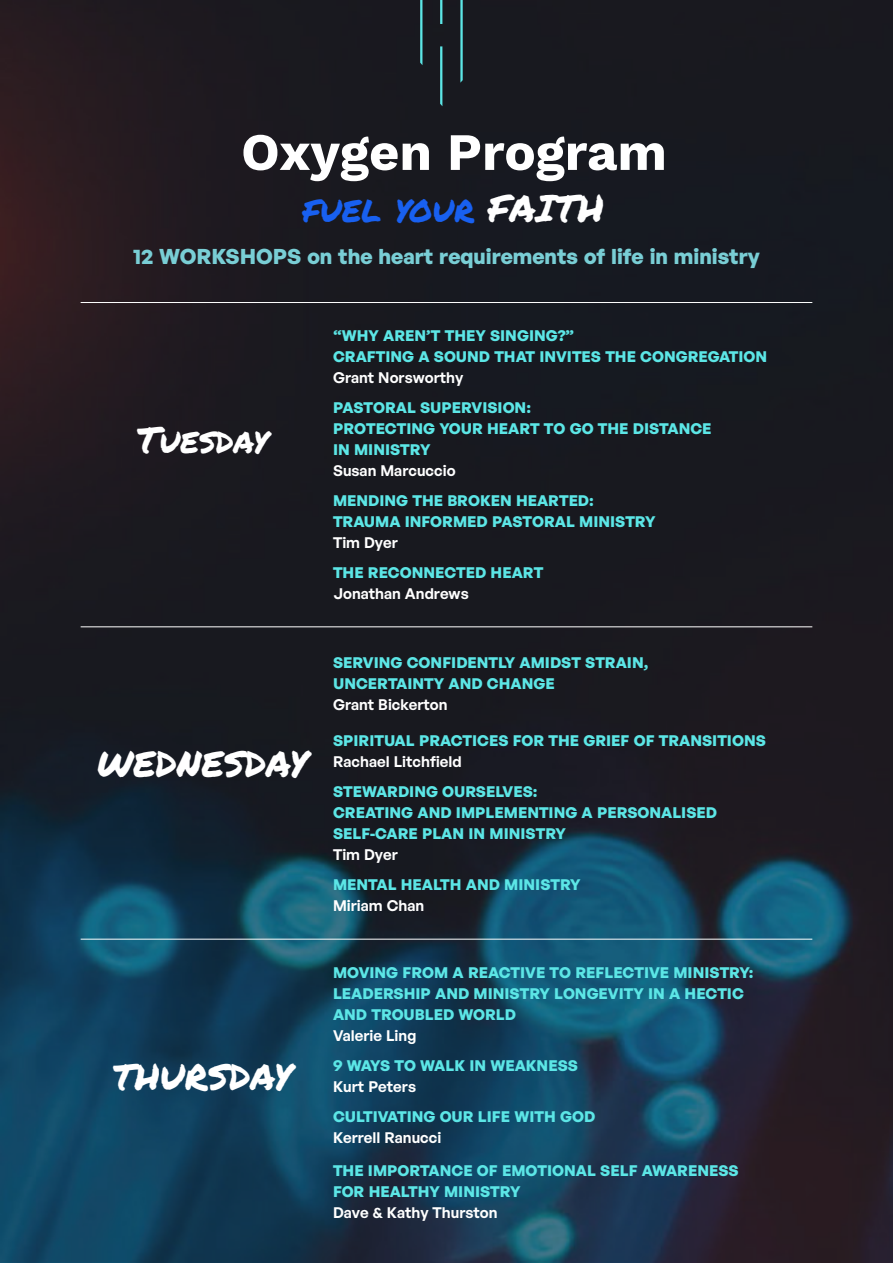
<style>
.page{position:relative;width:893px;height:1263px;background:#fff}
.page>*{position:absolute;margin:0;border:0;box-sizing:border-box;transform-origin:0 0}
.t1{font:700 52.5px "Work Sans";color:#fff}
.t2{font:37.5px "Permanent Marker";color:#1860f0}
.t3{font:36px "Permanent Marker";color:#fff}
.t4{font:700 21px "General Sans";color:#79ced5}
.t5{font:700 15px/21px "General Sans";color:#5ce6e6}
.t6{font:600 15px "General Sans";color:#fff}
.s1{color:#fff}
</style>
<div class="page">
<img style="left:0;top:0;width:893px;height:1263px">
<hr style="left:81px;top:302px;width:731px;height:1px;background:#fff">
<hr style="left:81px;top:627px;width:731px;height:1px;background:#fff">
<hr style="left:81px;top:939px;width:731px;height:1px;background:#fff">
<svg style="left:420px;top:0;width:43px;height:106px;background:#1f3035"></svg>
<h1 class="t1" style="left:241px;top:121px;width:427px">Oxygen Program</h1>
<h2 class="t2" style="left:303px;top:188px;width:302px">fuel your <span class="s1">FAITH</span></h2>
<h3 class="t4" style="left:133px;top:243px;width:628px">12 WORKSHOPS on the heart requirements of life in ministry</h3>
<h3 class="t3" style="left:137px;top:419px;width:132px">Tuesday</h3>
<p class="t5" style="left:333px;top:325px;width:436px">“WHY AREN’T THEY SINGING?”<br>CRAFTING A SOUND THAT INVITES THE CONGREGATION</p>
<p class="t6" style="left:333px;top:368px;width:132px">Grant Norsworthy</p>
<p class="t5" style="left:333px;top:397px;width:380px">PASTORAL SUPERVISION:<br>PROTECTING YOUR HEART TO GO THE DISTANCE<br>IN MINISTRY</p>
<p class="t6" style="left:333px;top:461px;width:124px">Susan Marcuccio</p>
<p class="t5" style="left:333px;top:490px;width:324px">MENDING THE BROKEN HEARTED:<br>TRAUMA INFORMED PASTORAL MINISTRY</p>
<p class="t6" style="left:333px;top:533px;width:66px">Tim Dyer</p>
<p class="t5" style="left:333px;top:562px;width:212px">THE RECONNECTED HEART</p>
<p class="t6" style="left:333px;top:584px;width:137px">Jonathan Andrews</p>
<h3 class="t3" style="left:97px;top:744px;width:212px">WEDNESDAY</h3>
<p class="t5" style="left:333px;top:652px;width:317px">SERVING CONFIDENTLY AMIDST STRAIN,<br>UNCERTAINTY AND CHANGE</p>
<p class="t6" style="left:333px;top:695px;width:116px">Grant Bickerton</p>
<p class="t5" style="left:333px;top:730px;width:434px">SPIRITUAL PRACTICES FOR THE GRIEF OF TRANSITIONS</p>
<p class="t6" style="left:333px;top:752px;width:130px">Rachael Litchfield</p>
<p class="t5" style="left:333px;top:781px;width:385px">STEWARDING OURSELVES:<br>CREATING AND IMPLEMENTING A PERSONALISED<br>SELF-CARE PLAN IN MINISTRY</p>
<p class="t6" style="left:333px;top:845px;width:66px">Tim Dyer</p>
<p class="t5" style="left:333px;top:874px;width:249px">MENTAL HEALTH AND MINISTRY</p>
<p class="t6" style="left:333px;top:896px;width:93px">Miriam Chan</p>
<h3 class="t3" style="left:113px;top:1056px;width:181px">THURSDAY</h3>
<p class="t5" style="left:333px;top:961px;width:422px">MOVING FROM A REACTIVE TO REFLECTIVE MINISTRY:<br>LEADERSHIP AND MINISTRY LONGEVITY IN A HECTIC<br>AND TROUBLED WORLD</p>
<p class="t6" style="left:333px;top:1025px;width:85px">Valerie Ling</p>
<p class="t5" style="left:333px;top:1054px;width:246px">9 WAYS TO WALK IN WEAKNESS</p>
<p class="t6" style="left:333px;top:1076px;width:85px">Kurt Peters</p>
<p class="t5" style="left:333px;top:1105px;width:264px">CULTIVATING OUR LIFE WITH GOD</p>
<p class="t6" style="left:333px;top:1127px;width:110px">Kerrell Ranucci</p>
<p class="t5" style="left:333px;top:1159px;width:407px">THE IMPORTANCE OF EMOTIONAL SELF AWARENESS<br>FOR HEALTHY MINISTRY</p>
<p class="t6" style="left:333px;top:1202px;width:166px">Dave &amp; Kathy Thurston</p>
</div>
